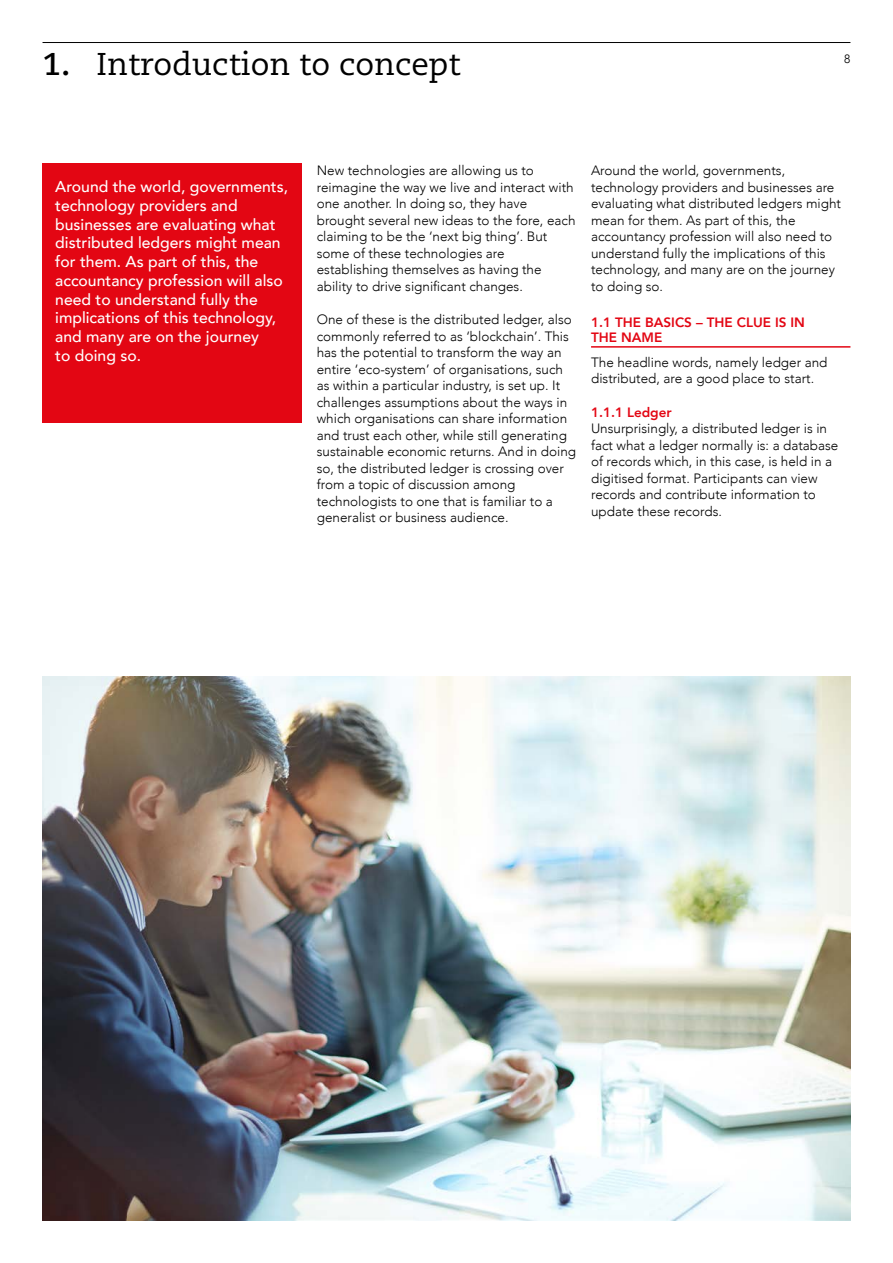
<style>
.page{position:relative;width:893px;height:1263px;background:#fff}
.page>*{position:absolute;margin:0;border:0;box-sizing:border-box;transform-origin:0 0}
.t1{font:31.5px "Caecilia";color:#000}
.t2{font:500 15.75px/18.8px "Avenir";color:#fff}
.t3{font:300 13.5px/16.5px "Avenir";color:#000}
.t4{font:800 13.5px/15px "Avenir";color:#e30613}
.t5{font:300 12px "Avenir";color:#000}
.s1{font-weight:700}
</style>
<div class="page">
<img style="left:43px;top:676px;width:807px;height:544px">
<hr style="left:591px;top:346px;width:259px;height:2px;background:#e30613">
<hr style="left:43px;top:42px;width:807px;height:1px;background:#000">
<div style="left:43px;top:164px;width:259px;height:259px;background:#e30613"></div>
<h1 class="t1" style="left:43px;top:46px;width:420px"><span class="s1">1.</span> Introduction to concept</h1>
<p class="t5" style="left:844px;top:52px;width:8px">8</p>
<p class="t2" style="left:55px;top:177px;width:234px">Around the world, governments, technology providers and businesses are evaluating what distributed ledgers might mean for them. As part of this, the accountancy profession will also need to understand fully the implications of this technology, and many are on the journey<br>to doing so.</p>
<p class="t3" style="left:317px;top:162px;width:260px">New technologies are allowing us to reimagine the way we live and interact with one another. In doing so, they have brought several new ideas to the fore, each claiming to be the ‘next big thing’. But some of these technologies are establishing themselves as having the ability to drive significant changes.</p>
<p class="t3" style="left:317px;top:311px;width:261px">One of these is the distributed ledger, also commonly referred to as ‘blockchain’. This has the potential to transform the way an entire ‘eco-system’ of organisations, such as within a particular industry, is set up. It challenges assumptions about the ways in which organisations can share information and trust each other, while still generating sustainable economic returns. And in doing so, the distributed ledger is crossing over from a topic of discussion among technologists to one that is familiar to a generalist or business audience.</p>
<p class="t3" style="left:591px;top:162px;width:252px">Around the world, governments, technology providers and businesses are evaluating what distributed ledgers might mean for them. As part of this, the accountancy profession will also need to understand fully the implications of this technology, and many are on the journey to doing so.</p>
<p class="t4" style="left:591px;top:315px;width:215px">1.1 THE BASICS – THE CLUE IS IN<br>THE NAME</p>
<p class="t3" style="left:591px;top:354px;width:238px">The headline words, namely ledger and distributed, are a good place to start.</p>
<p class="t4" style="left:591px;top:405px;width:82px">1.1.1 Ledger</p>
<p class="t3" style="left:591px;top:420px;width:249px">Unsurprisingly, a distributed ledger is in fact what a ledger normally is: a database of records which, in this case, is held in a digitised format. Participants can view records and contribute information to update these records.</p>
</div>
